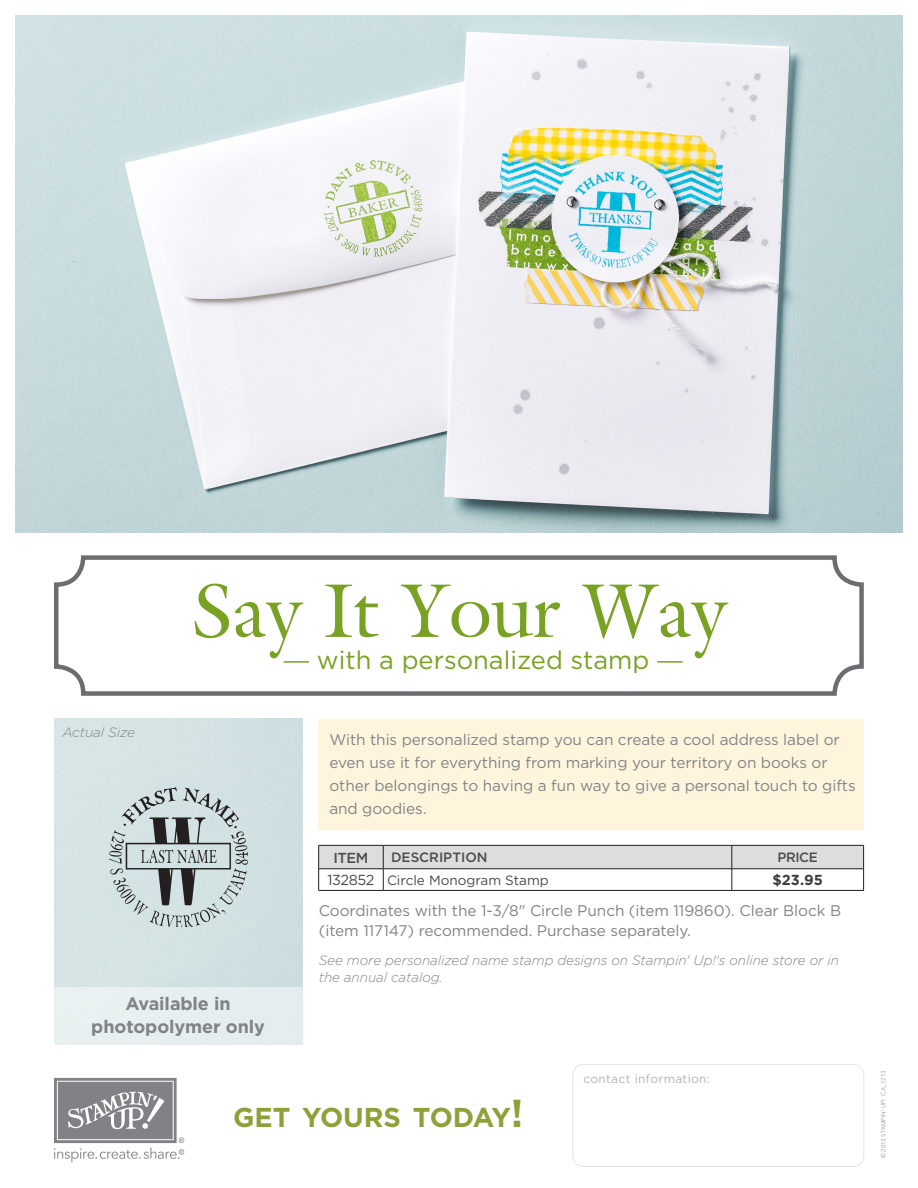
<style>
.page{position:relative;width:918px;height:1188px;background:#fff}
.page>*{position:absolute;margin:0;border:0;box-sizing:border-box;transform-origin:0 0}
.t1{font:75px "Joulliard Regular SWFTE";color:#79a124}
.t2{font:700 27.3px "Gotham";color:#90a038}
.t3{font:25.5px "Gotham";color:#79a124}
.t4{font:700 18px/23.1px "Gotham";letter-spacing:-.005em;color:#818386;text-align:center}
.t5{font:15.3px/23.1px "Gotham";letter-spacing:-.005em;color:#818386}
.t6{font:14.55px "Gotham";letter-spacing:-.03em;color:#4b4c4d}
.t7{font:700 14.55px "Gotham";color:#3e3e3f}
.t8{font:500 14.55px "Gotham";color:#4b4c4d}
.t9{font:italic 300 13.5px/17.1px "Gotham";letter-spacing:-.005em;color:#818386}
.t10{font:13.5px "Gotham";color:#4b4c4d}
.t11{font:500 13.5px "Gotham";color:#4b4c4d}
.t12{font:12px "Gotham";letter-spacing:.025em;color:#989a9d}
.t13{font:6px "Avenir Next";color:#989a9d}
.s1{font-size:39px}
</style>
<div class="page">
<div style="left:54px;top:555px;width:810px;height:141px;border:4px solid #6c6d70;border-radius:27px"></div>
<div style="left:319px;top:719px;width:545px;height:110px;background:#fff5dd"></div>
<svg style="left:54px;top:1078px;width:130px;height:84px"></svg>
<svg style="left:318px;top:845px;width:546px;height:45px"></svg>
<hr style="left:318px;top:890px;width:65px;height:1px;background:#231f20">
<hr style="left:383px;top:890px;width:349px;height:1px;background:#231f20">
<hr style="left:732px;top:890px;width:132px;height:1px;background:#231f20">
<div style="left:54px;top:719px;width:248px;height:326px;background:#d4e3e4"></div>
<div style="left:54px;top:987px;width:255px;height:57px;background:#e7eff0"></div>
<hr style="left:284px;top:661px;width:25px;height:2px;background:#79a124">
<hr style="left:657px;top:661px;width:26px;height:2px;background:#79a124">
<img style="left:109px;top:787px;width:138px;height:140px">
<img style="left:16px;top:16px;width:886px;height:516px">
<div style="left:572px;top:1064px;width:292px;height:103px;border:1px solid #989a9d;border-radius:11px"></div>
<p class="t9" style="left:62px;top:723px;width:74px">Actual Size</p>
<p class="t1" style="left:191px;top:560px;width:538px">Say It Your Way</p>
<p class="t3" style="left:317px;top:643px;width:334px">with a personalized stamp</p>
<p class="t5" style="left:329px;top:728px;width:528px">With this personalized stamp you can create a cool address label or even use it for everything from marking your territory on books or other belongings to having a fun way to give a personal touch to gifts and goodies.</p>
<p class="t8" style="left:333px;top:848px;width:37px">ITEM</p>
<p class="t11" style="left:391px;top:849px;width:98px">DESCRIPTION</p>
<p class="t11" style="left:777px;top:849px;width:42px">PRICE</p>
<p class="t6" style="left:327px;top:871px;width:49px">132852</p>
<p class="t10" style="left:387px;top:872px;width:163px">Circle Monogram Stamp</p>
<p class="t7" style="left:773px;top:871px;width:52px">$23.95</p>
<p class="t5" style="left:319px;top:900px;width:524px;line-height:20.1px">Coordinates with the 1-3/8" Circle Punch (item 119860). Clear Block B (item 117147) recommended. Purchase separately.</p>
<p class="t9" style="left:319px;top:951px;width:522px">See more personalized name stamp designs on Stampin' Up!'s online store or in the annual catalog.</p>
<p class="t4" style="left:91px;top:992px;width:175px">Available in photopolymer only</p>
<p class="t2" style="left:233px;top:1099px;width:292px">GET YOURS TODAY<span class="s1">!</span></p>
<p class="t12" style="left:583px;top:1071px;width:128px">contact information:</p>
<p class="t13" style="left:880px;top:1158px;width:89px;rotate:-90deg">© 2013 STAMPIN’ UP! CA_1213</p>
</div>
